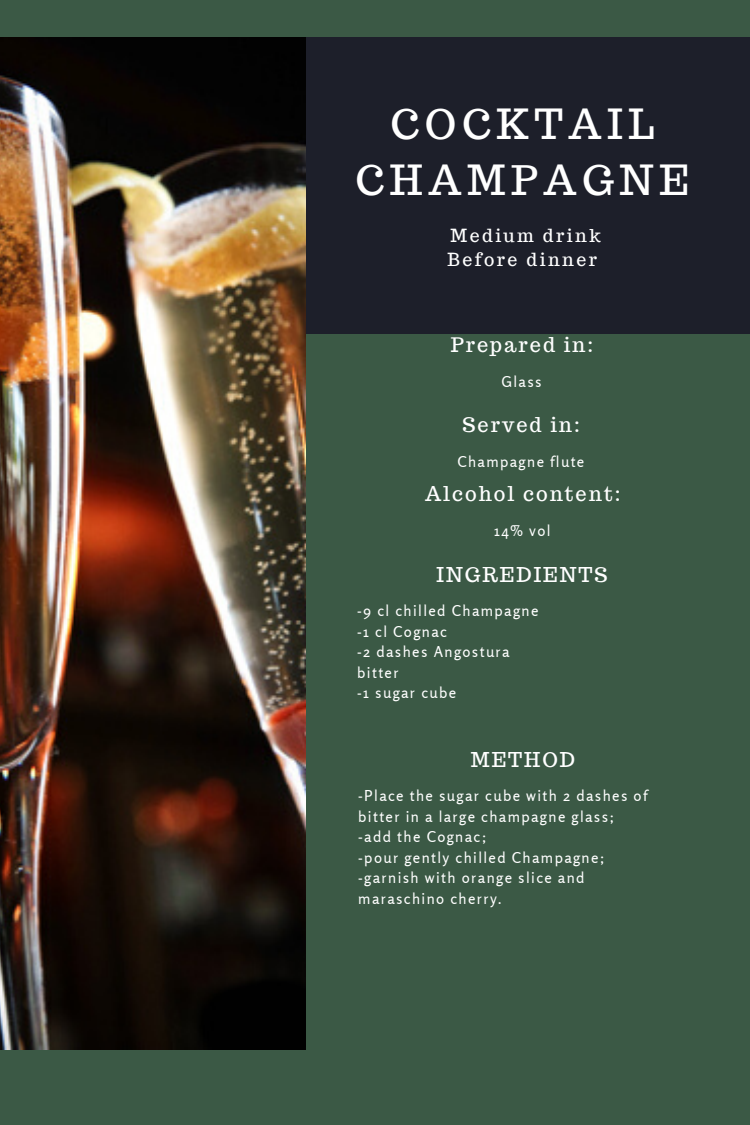
<style>
.page{position:relative;width:750px;height:1125px;background:#3b5945}
.page>*{position:absolute;margin:0;border:0;box-sizing:border-box;transform-origin:0 0}
.t1{font:40.75px/56.1px "Trocchi";letter-spacing:.14em;color:#fff;text-align:center}
.t2{font:20px "Trocchi";letter-spacing:.1em;color:#fff}
.t3{font:17.75px/23.9px "Trocchi";letter-spacing:.14em;color:#fff}
.t4{font:15px/20.5px "Rosario";letter-spacing:.09em;color:#fff}
</style>
<div class="page">
<div style="left:290px;top:37px;width:460px;height:297px;background:#1d1f2a"></div>
<img style="left:0;top:37px;width:305px;height:1013px">
<h1 class="t1" style="left:355px;top:96px;width:335px">COCKTAIL<br>CHAMPAGNE</h1>
<p class="t3" style="left:447px;top:223px;width:155px">Medium drink<br>Before dinner</p>
<h2 class="t2" style="left:451px;top:332px;width:144px">Prepared in:</h2>
<p class="t4" style="left:502px;top:371px;width:42px">Glass</p>
<h2 class="t2" style="left:463px;top:412px;width:119px">Served in:</h2>
<p class="t4" style="left:457px;top:451px;width:128px">Champagne flute</p>
<h2 class="t2" style="left:425px;top:481px;width:197px">Alcohol content:</h2>
<p class="t4" style="left:494px;top:520px;width:58px">14% vol</p>
<h2 class="t2" style="left:437px;top:561px;width:172px">INGREDIENTS</h2>
<p class="t4" style="left:357px;top:601px;width:183px">-9 cl chilled Champagne -1 cl Cognac<br>-2 dashes Angostura bitter<br>-1 sugar cube</p>
<h2 class="t2" style="left:471px;top:746px;width:106px">METHOD</h2>
<p class="t4" style="left:358px;top:786px;width:291px">-Place the sugar cube with 2 dashes of bitter in a large champagne glass; -add the Cognac;<br>-pour gently chilled Champagne; -garnish with orange slice and maraschino cherry.</p>
</div>
